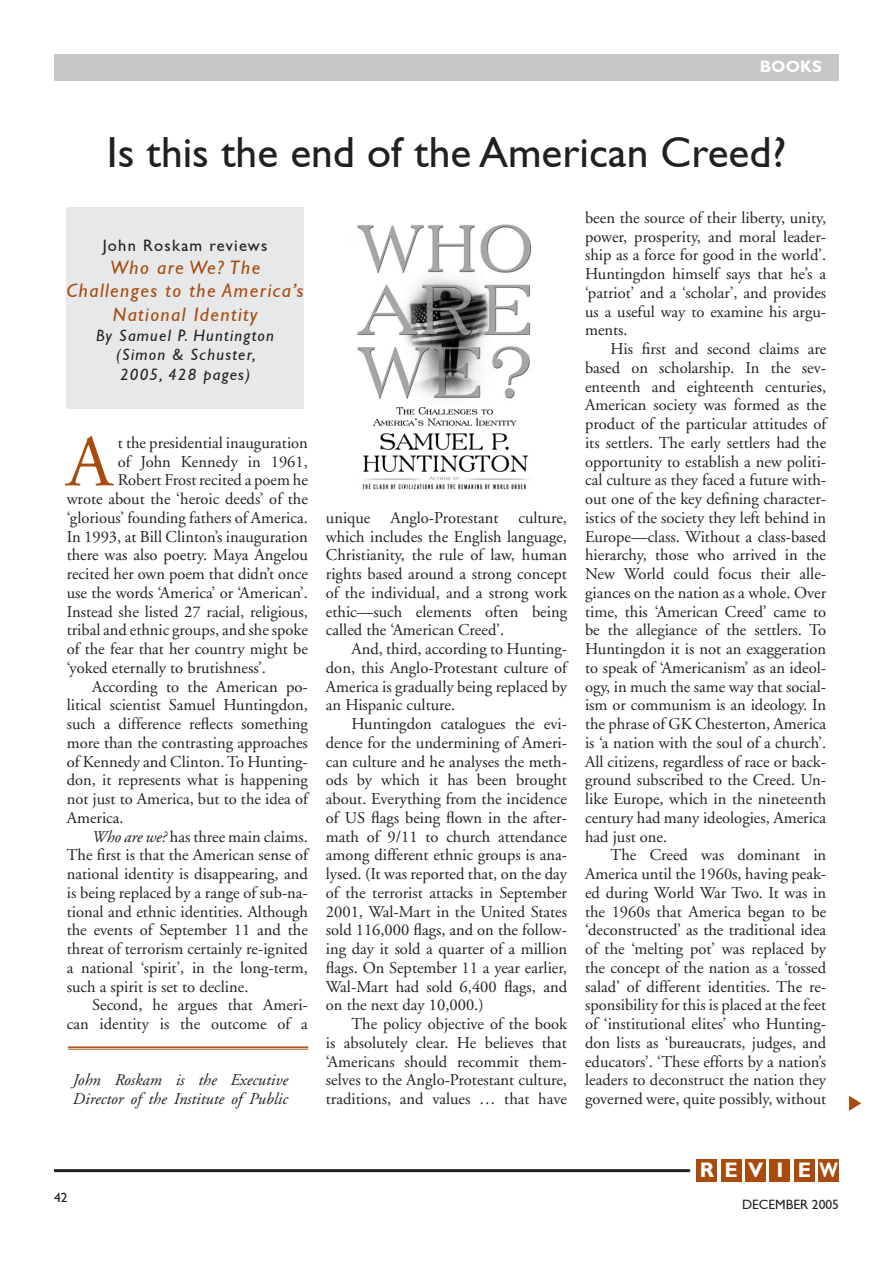
<style>
.page{position:relative;width:893px;height:1263px;background:#fff}
.page>*{position:absolute;margin:0;border:0;box-sizing:border-box;transform-origin:0 0}
.First_Para{font:73.05px "Adobe Garamond";color:#a84b0d}
.t1{font:43.5px "Gill Sans";color:#231f20}
.t2{font:700 21px "Gill Sans";color:#fff}
.t3{font:italic 19.5px/23.4px "Gill Sans";letter-spacing:.075em;color:#a84b0d;text-align:center}
.Default{font:16.5px/18.8px "Adobe Garamond";color:#231f20;text-align:justify}
.First_Para-2{font:16.5px "Adobe Garamond";color:#231f20}
.Default-2{font:italic 16.5px/18.8px "Adobe Garamond";color:#231f20}
.t4{font:italic 16.5px "Gill Sans";letter-spacing:.075em;color:#231f20}
.t5{font:16.5px "Gill Sans";letter-spacing:.075em;color:#231f20}
.t6{font:700 16.5px "Gill Sans";color:#fff}
.t7{font:13.5px "Gill Sans";color:#231f20}
.s1{font-style:italic}
</style>
<div class="page">
<div style="left:696px;top:1159px;width:21px;height:23px;background:#a84b0d"></div>
<div style="left:721px;top:1159px;width:20px;height:23px;background:#a84b0d"></div>
<div style="left:745px;top:1159px;width:21px;height:23px;background:#a84b0d"></div>
<div style="left:770px;top:1159px;width:20px;height:23px;background:#a84b0d"></div>
<div style="left:794px;top:1159px;width:21px;height:23px;background:#a84b0d"></div>
<div style="left:818px;top:1159px;width:21px;height:23px;background:#a84b0d"></div>
<hr style="left:54px;top:1169px;width:636px;height:3px;background:#231f20">
<div style="left:54px;top:54px;width:785px;height:27px;background:#c5c6c8"></div>
<img style="left:357px;top:224px;width:175px;height:266px">
<div style="left:67px;top:207px;width:237px;height:202px;background:#e7e8e9"></div>
<hr style="left:68px;top:1046px;width:240px;height:2px;background:#a84b0d">
<hr style="left:68px;top:1049px;width:240px;height:1px;background:#a84b0d">
<svg style="left:849px;top:1096px;width:12px;height:15px"></svg>
<p class="t6" style="left:760px;top:57px;width:64px">BOOKS</p>
<p class="t1" style="left:107px;top:127px;width:681px">Is this the end of the American Creed?</p>
<p class="t5" style="left:103px;top:236px;width:166px">John Roskam reviews</p>
<p class="t3" style="left:67px;top:256px;width:239px">Who are We? The<br>Challenges to the America’s<br>National Identity</p>
<p class="t4" style="left:96px;top:326px;width:179px">By Samuel P. Huntington</p>
<p class="t4" style="left:116px;top:345px;width:141px">(Simon &amp; Schuster,</p>
<p class="t4" style="left:120px;top:365px;width:132px">2005, 428 pages)</p>
<p class="First_Para" style="left:67px;top:423px;width:47px">A</p>
<p class="First_Para-2" style="left:118px;top:434px;width:192px">t the presidential inauguration</p>
<p class="First_Para-2" style="left:118px;top:452px;width:192px">of John Kennedy in 1961,</p>
<p class="First_Para-2" style="left:118px;top:471px;width:192px">Robert Frost recited a poem he</p>
<p class="First_Para-2" style="left:67px;top:490px;width:243px">wrote about the ‘heroic deeds’ of the</p>
<p class="First_Para-2" style="left:67px;top:509px;width:243px">‘glorious’ founding fathers of America.</p>
<p class="First_Para-2" style="left:67px;top:527px;width:243px">In 1993, at Bill Clinton’s inauguration</p>
<p class="First_Para-2" style="left:67px;top:546px;width:243px">there was also poetry. Maya Angelou</p>
<p class="First_Para-2" style="left:67px;top:565px;width:243px">recited her own poem that didn’t once</p>
<p class="First_Para-2" style="left:67px;top:584px;width:243px">use the words ‘America’ or ‘American’.</p>
<p class="First_Para-2" style="left:67px;top:602px;width:243px">Instead she listed 27 racial, religious,</p>
<p class="First_Para-2" style="left:67px;top:621px;width:243px">tribal and ethnic groups, and she spoke</p>
<p class="First_Para-2" style="left:67px;top:640px;width:243px">of the fear that her country might be</p>
<p class="First_Para-2" style="left:67px;top:659px;width:201px">‘yoked eternally to brutishness’.</p>
<p class="Default" style="left:67px;top:677px;width:243px;text-indent:26px">According to the American po&shy;litical scientist Samuel Huntingdon, such a difference reflects something more than the contrasting approaches of Kennedy and Clinton. To Hunting&shy;don, it represents what is happening not just to America, but to the idea of America.</p>
<p class="Default" style="left:67px;top:827px;width:243px;text-indent:26px"><span class="s1">Who are we?</span> has three main claims.<br>The first is that the American sense of national identity is disappearing, and is being replaced by a range of sub-na&shy;tional and ethnic identities. Although the events of September 11 and the threat of terrorism certainly re-ignited a national ‘spirit’, in the long-term, such a spirit is set to decline.</p>
<p class="Default" style="left:67px;top:996px;width:243px;text-align:right">Second, he argues that Ameri&shy;can identity is the outcome of a</p>
<p class="Default-2" style="left:73px;top:1071px;width:217px">John Roskam is the Executive<br>Director of the Institute of Public</p>
<p class="Default" style="left:326px;top:509px;width:243px">unique Anglo-Protestant culture, which includes the English language, Christianity, the rule of law, human rights based around a strong concept of the individual, and a strong work ethic—such elements often being called the ‘American Creed’.</p>
<p class="Default" style="left:326px;top:640px;width:243px;text-indent:26px">And, third, according to Hunting&shy;don, this Anglo-Protestant culture of America is gradually being replaced by an Hispanic culture.</p>
<p class="Default" style="left:326px;top:715px;width:243px;text-indent:26px">Huntingdon catalogues the evi&shy;dence for the undermining of Ameri&shy;can culture and he analyses the meth&shy;ods by which it has been brought about. Everything from the incidence of US flags being flown in the after&shy;math of 9/11 to church attendance among different ethnic groups is ana&shy;lysed. (It was reported that, on the day of the terrorist attacks in September 2001, Wal-Mart in the United States sold 116,000 flags, and on the follow&shy;ing day it sold a quarter of a million flags. On September 11 a year earlier, Wal-Mart had sold 6,400 flags, and on the next day 10,000.)</p>
<p class="Default" style="left:326px;top:1015px;width:243px;text-indent:26px">The policy objective of the book is absolutely clear. He believes that ‘Americans should recommit them&shy;selves to the Anglo-Protestant culture, traditions, and values … that have</p>
<p class="Default" style="left:585px;top:209px;width:243px">been the source of their liberty, unity, power, prosperity, and moral leader&shy;ship as a force for good in the world’.<br>Huntingdon himself says that he’s a ‘patriot’ and a ‘scholar’, and provides us a useful way to examine his argu&shy;ments.</p>
<p class="Default" style="left:585px;top:340px;width:243px;text-indent:26px">His first and second claims are based on scholarship. In the sev&shy;enteenth and eighteenth centuries, American society was formed as the product of the particular attitudes of its settlers. The early settlers had the opportunity to establish a new politi&shy;cal culture as they faced a future with&shy;out one of the key defining character&shy;istics of the society they left behind in Europe—class. Without a class-based hierarchy, those who arrived in the New World could focus their alle&shy;giances on the nation as a whole. Over time, this ‘American Creed’ came to be the allegiance of the settlers. To Huntingdon it is not an exaggeration to speak of ‘Americanism’ as an ideol&shy;ogy, in much the same way that social&shy;ism or communism is an ideology. In the phrase of GK Chesterton, America is ‘a nation with the soul of a church’.<br>All citizens, regardless of race or back&shy;ground subscribed to the Creed. Un&shy;like Europe, which in the nineteenth century had many ideologies, America had just one.</p>
<p class="Default" style="left:585px;top:846px;width:243px;text-indent:26px">The Creed was dominant in America until the 1960s, having peak&shy;ed during World War Two. It was in the 1960s that America began to be ‘deconstructed’ as the traditional idea of the ‘melting pot’ was replaced by the concept of the nation as a ‘tossed salad’ of different identities. The re&shy;sponsibility for this is placed at the feet of ‘institutional elites’ who Hunting&shy;don lists as ‘bureaucrats, judges, and educators’. ‘These efforts by a nation’s leaders to deconstruct the nation they governed were, quite possibly, without</p>
<p class="t7" style="left:54px;top:1189px;width:15px">42</p>
<p class="t2" style="left:700px;top:1158px;width:140px">REV I EW</p>
<p class="t7" style="left:742px;top:1196px;width:98px">DECEMBER 2005</p>
</div>
